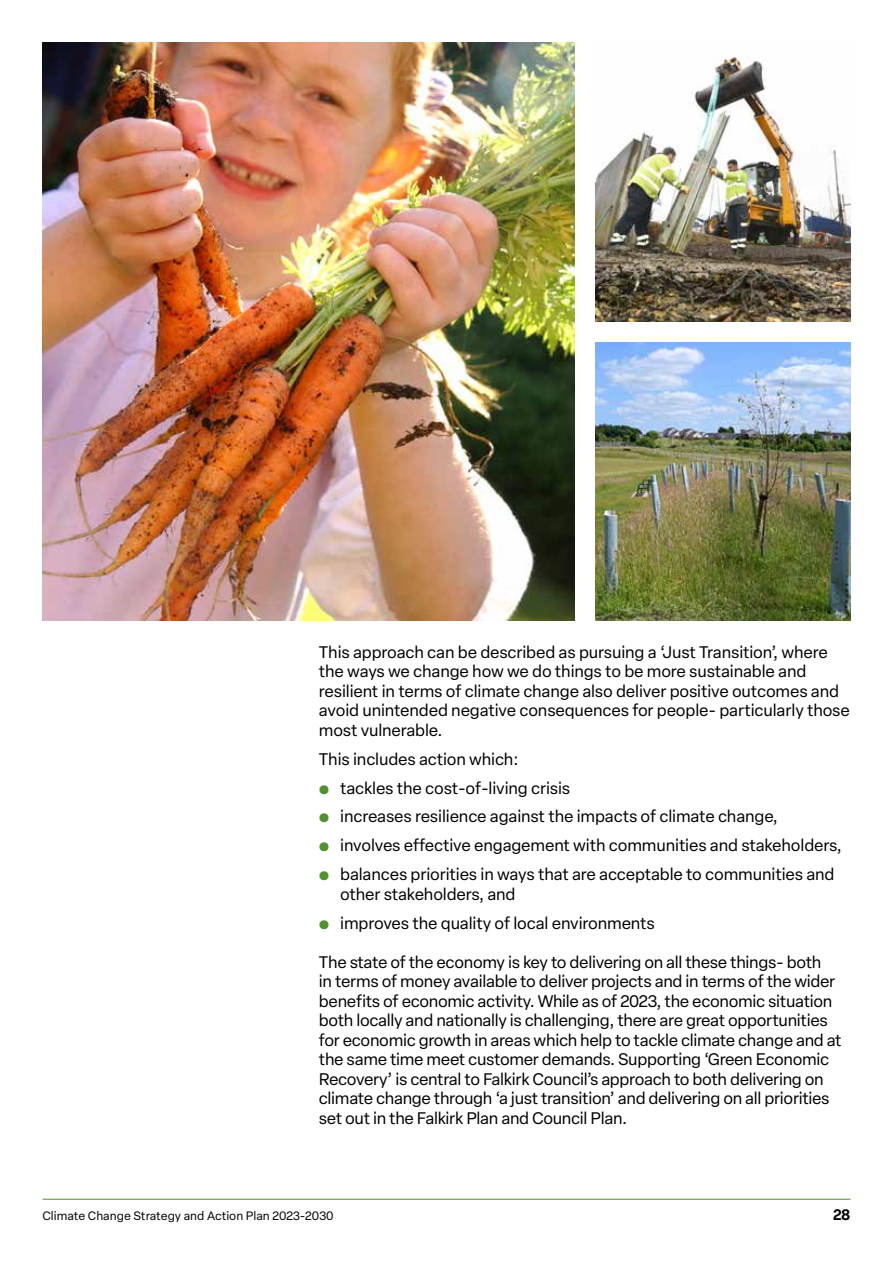
<style>
.page{position:relative;width:893px;height:1263px;background:#fff}
.page>*{position:absolute;margin:0;border:0;box-sizing:border-box;transform-origin:0 0}
.t1{font:16.5px/19.5px "Elza Text";letter-spacing:-.02em;color:#000}
.t2{font:600 15px "Elza Text";color:#000}
.t3{font:12px "Elza Text";color:#000}
.s1{color:#4f932d}
</style>
<div class="page">
<hr style="left:43px;top:1199px;width:807px;height:1px;background:#4f932d">
<img style="left:43px;top:43px;width:531px;height:578px">
<img style="left:595px;top:57px;width:255px;height:264px">
<img style="left:595px;top:342px;width:255px;height:279px">
<p class="t1" style="left:319px;top:641px;width:532px">This approach can be described as pursuing a ‘Just Transition’, where the ways we change how we do things to be more sustainable and resilient in terms of climate change also deliver positive outcomes and avoid unintended negative consequences for people- particularly those most vulnerable.</p>
<p class="t1" style="left:319px;top:743px;width:524px;line-height:29px">This includes action which:<br><span class="s1">⚫</span> tackles the cost-of-living crisis<br><span class="s1">⚫</span> increases resilience against the impacts of climate change,<br><span class="s1">⚫</span> involves effective engagement with communities and stakeholders, <span class="s1">⚫</span> balances priorities in ways that are acceptable to communities and</p>
<p class="t1" style="left:319px;top:879px;width:337px;line-height:28.8px;text-indent:21px">other stakeholders, and<br><span class="s1">⚫</span> improves the quality of local environments</p>
<p class="t1" style="left:319px;top:951px;width:524px">The state of the economy is key to delivering on all these things- both<br>in terms of money available to deliver projects and in terms of the wider benefits of economic activity. While as of 2023, the economic situation both locally and nationally is challenging, there are great opportunities for economic growth in areas which help to tackle climate change and at the same time meet customer demands. Supporting ‘Green Economic Recovery’ is central to Falkirk Council’s approach to both delivering on climate change through ‘a just transition’ and delivering on all priorities set out in the Falkirk Plan and Council Plan.</p>
<p class="t3" style="left:43px;top:1207px;width:293px">Climate Change Strategy and Action Plan 2023-2030</p>
<p class="t2" style="left:833px;top:1203px;width:19px">28</p>
</div>
